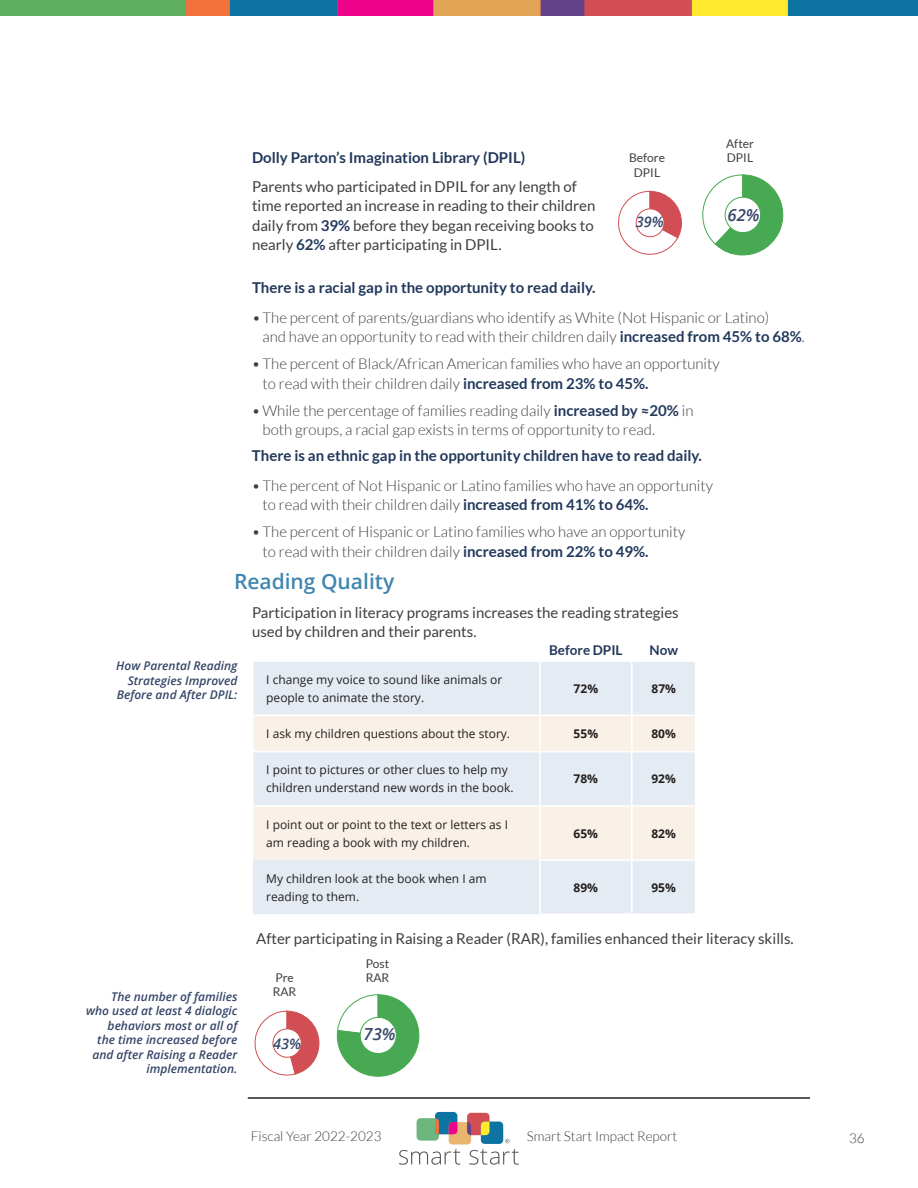
<style>
.page{position:relative;width:918px;height:1188px;background:#fff}
.page>*{position:absolute;margin:0;border:0;box-sizing:border-box;transform-origin:0 0}
.t1{font:600 21px "Open Sans";color:#4086b0}
.t2{font:italic 600 16.65px "Open Sans";color:#364668}
.t3{font:300 15px/19.5px "Lato";color:#3e3e3f}
.t4{font:15px/19.5px "Lato";color:#3e3e3f}
.t5{font:700 15px "Lato";color:#21385b}
.t6{font:italic 600 14.55px "Open Sans";color:#364668}
.t7{font:300 13.5px "Lato";color:#3e3e3f}
.t8{font:700 13.5px "Lato";color:#21385b}
.t9{font:12px/18px "Open Sans";color:#231f20}
.t10{font:italic 600 12px/14.4px "Open Sans";color:#364668;text-align:right}
.t11{font:12px/14.4px "Lato";color:#3e3e3f}
.t12{font:700 12px "Open Sans";color:#231f20}
.s1{font-weight:700;color:#21385b}
</style>
<div class="page">
<hr style="left:248px;top:1097px;width:562px;height:2px;background:#231f20">
<svg style="left:0;top:0;width:918px;height:16px;background:#8c7e6d"></svg>
<div style="left:417px;top:1118px;width:22px;height:23px;background:#6db77f;border-radius:4px"></div>
<div style="left:435px;top:1112px;width:22px;height:22px;background:#0c73a2;border-radius:4px"></div>
<div style="left:449px;top:1122px;width:22px;height:23px;background:#e9b56f;border-radius:4px"></div>
<div style="left:467px;top:1113px;width:23px;height:22px;background:#d14f54;border-radius:4px"></div>
<div style="left:481px;top:1122px;width:22px;height:22px;background:#0c73a2;border-radius:4px"></div>
<svg style="left:481px;top:1122px;width:9px;height:13px"></svg>
<svg style="left:467px;top:1122px;width:4px;height:13px"></svg>
<svg style="left:449px;top:1122px;width:8px;height:12px"></svg>
<svg style="left:435px;top:1118px;width:4px;height:16px"></svg>
<svg style="left:469px;top:1149px;width:50px;height:16px"></svg>
<svg style="left:399px;top:1149px;width:61px;height:16px"></svg>
<svg style="left:505px;top:1139px;width:5px;height:4px"></svg>
<div style="left:253px;top:662px;width:442px;height:252px;background:#e4ebf2"></div>
<div style="left:254px;top:716px;width:441px;height:144px;background:#f9f0e7"></div>
<div style="left:254px;top:752px;width:441px;height:53px;background:#e4ebf2"></div>
<hr style="left:252px;top:751px;width:288px;height:1px;background:#fff">
<hr style="left:540px;top:751px;width:92px;height:1px;background:#fff">
<hr style="left:632px;top:751px;width:64px;height:1px;background:#fff">
<hr style="left:252px;top:662px;width:2px;height:52px;background:#fff">
<hr style="left:252px;top:714px;width:288px;height:2px;background:#fff">
<hr style="left:252px;top:716px;width:2px;height:35px;background:#fff">
<hr style="left:252px;top:752px;width:2px;height:53px;background:#fff">
<hr style="left:252px;top:805px;width:288px;height:2px;background:#fff">
<hr style="left:252px;top:807px;width:2px;height:53px;background:#fff">
<hr style="left:631px;top:662px;width:2px;height:52px;background:#fff">
<hr style="left:631px;top:716px;width:2px;height:35px;background:#fff">
<hr style="left:631px;top:752px;width:2px;height:53px;background:#fff">
<hr style="left:631px;top:807px;width:2px;height:52px;background:#fff">
<hr style="left:631px;top:861px;width:2px;height:53px;background:#fff">
<hr style="left:539px;top:662px;width:2px;height:52px;background:#fff">
<hr style="left:540px;top:714px;width:92px;height:2px;background:#fff">
<hr style="left:539px;top:716px;width:2px;height:35px;background:#fff">
<hr style="left:632px;top:714px;width:64px;height:2px;background:#fff">
<hr style="left:539px;top:752px;width:2px;height:53px;background:#fff">
<hr style="left:540px;top:805px;width:92px;height:2px;background:#fff">
<hr style="left:539px;top:807px;width:2px;height:52px;background:#fff">
<hr style="left:632px;top:805px;width:64px;height:2px;background:#fff">
<hr style="left:539px;top:859px;width:93px;height:2px;background:#fff">
<hr style="left:539px;top:861px;width:2px;height:53px;background:#fff">
<hr style="left:632px;top:859px;width:64px;height:2px;background:#fff">
<svg style="left:702px;top:175px;width:81px;height:80px"></svg>
<div style="left:725px;top:197px;width:36px;height:36px;background:#fff;border-radius:50%"></div>
<div style="left:725px;top:197px;width:36px;height:36px;border:1px solid #47a951;border-radius:50%"></div>
<svg style="left:618px;top:191px;width:64px;height:64px"></svg>
<div style="left:636px;top:209px;width:28px;height:28px;background:#fff;border-radius:50%"></div>
<div style="left:636px;top:209px;width:28px;height:28px;border:1px solid #d14f54;border-radius:50%"></div>
<svg style="left:337px;top:995px;width:82px;height:81px"></svg>
<div style="left:360px;top:1017px;width:36px;height:37px;background:#fff;border-radius:50%"></div>
<div style="left:360px;top:1017px;width:36px;height:37px;border:1px solid #47a951;border-radius:50%"></div>
<svg style="left:254px;top:1011px;width:65px;height:65px"></svg>
<div style="left:273px;top:1029px;width:28px;height:28px;background:#fff;border-radius:50%"></div>
<div style="left:273px;top:1029px;width:28px;height:28px;border:1px solid #d14f54;border-radius:50%"></div>
<p class="t5" style="left:252px;top:149px;width:275px">Dolly Parton’s Imagination Library (DPIL)</p>
<p class="t4" style="left:252px;top:176px;width:345px">Parents who participated in DPIL for any length of time reported an increase in reading to their children daily from <span class="s1">39%</span> before they began receiving books to nearly <span class="s1">62%</span> after participating in DPIL.</p>
<p class="t11" style="left:629px;top:151px;width:37px;text-align:center">Before<br>DPIL</p>
<p class="t6" style="left:636px;top:212px;width:30px">39%</p>
<p class="t11" style="left:726px;top:136px;width:29px">After<br>DPIL</p>
<p class="t2" style="left:728px;top:203px;width:34px">62%</p>
<p class="t5" style="left:252px;top:279px;width:345px">There is a racial gap in the opportunity to read daily.</p>
<p class="t3" style="left:262px;top:308px;width:544px;text-indent:-10px">•The percent of parents/guardians who identify as White (Not Hispanic or Latino)<br>and have an opportunity to read with their children daily <span class="s1">increased from 45% to 68%</span>.</p>
<p class="t3" style="left:262px;top:354px;width:459px;text-indent:-10px">•The percent of Black/African American families who have an opportunity to read with their children daily <span class="s1">increased from 23% to 45%.</span></p>
<p class="t3" style="left:262px;top:401px;width:432px;text-indent:-10px">•While the percentage of families reading daily <span class="s1">increased by ≈20%</span> in both groups, a racial gap exists in terms of opportunity to read.</p>
<p class="t5" style="left:252px;top:447px;width:452px">There is an ethnic gap in the opportunity children have to read daily.</p>
<p class="t3" style="left:262px;top:476px;width:452px;text-indent:-10px">•The percent of Not Hispanic or Latino families who have an opportunity to read with their children daily <span class="s1">increased from 41% to 64%.</span></p>
<p class="t3" style="left:262px;top:522px;width:425px;text-indent:-10px">•The percent of Hispanic or Latino families who have an opportunity to read with their children daily <span class="s1">increased from 22% to 49%.</span></p>
<h1 class="t1" style="left:234px;top:567px;width:162px">Reading Quality</h1>
<p class="t4" style="left:252px;top:602px;width:428px">Participation in literacy programs increases the reading strategies used by children and their parents.</p>
<p class="t10" style="left:116px;top:658px;width:123px">How Parental Reading<br>Strategies Improved<br>Before and After DPIL:</p>
<p class="t10" style="left:86px;top:989px;width:153px">The number of families who used at least 4 dialogic behaviors most or all of<br>the time increased before and after Raising a Reader implementation.</p>
<p class="t8" style="left:549px;top:642px;width:75px">Before DPIL</p>
<p class="t8" style="left:649px;top:642px;width:30px">Now</p>
<p class="t9" style="left:266px;top:670px;width:238px">I change my voice to sound like animals or people to animate the story.</p>
<p class="t12" style="left:574px;top:680px;width:26px">72%</p>
<p class="t12" style="left:651px;top:680px;width:26px">87%</p>
<p class="t9" style="left:266px;top:724px;width:245px">I ask my children questions about the story.</p>
<p class="t12" style="left:574px;top:725px;width:26px">55%</p>
<p class="t12" style="left:651px;top:725px;width:26px">80%</p>
<p class="t9" style="left:266px;top:761px;width:249px">I point to pictures or other clues to help my children understand new words in the book.</p>
<p class="t12" style="left:574px;top:771px;width:26px">78%</p>
<p class="t12" style="left:651px;top:771px;width:26px">92%</p>
<p class="t9" style="left:266px;top:815px;width:243px">I point out or point to the text or letters as I am reading a book with my children.</p>
<p class="t12" style="left:574px;top:825px;width:26px">65%</p>
<p class="t12" style="left:651px;top:825px;width:26px">82%</p>
<p class="t9" style="left:266px;top:869px;width:222px">My children look at the book when I am reading to them.</p>
<p class="t12" style="left:574px;top:879px;width:26px">89%</p>
<p class="t12" style="left:651px;top:879px;width:26px">95%</p>
<p class="t4" style="left:256px;top:929px;width:539px">After participating in Raising a Reader (RAR), families enhanced their literacy skills.</p>
<p class="t11" style="left:273px;top:970px;width:25px">Pre<br>RAR</p>
<p class="t6" style="left:273px;top:1033px;width:30px">43%</p>
<p class="t11" style="left:366px;top:956px;width:25px">Post<br>RAR</p>
<p class="t2" style="left:364px;top:1023px;width:34px">73%</p>
<p class="t7" style="left:251px;top:1129px;width:132px">Fiscal Year 2022-2023</p>
<p class="t7" style="left:527px;top:1129px;width:152px">Smart Start Impact Report</p>
<p class="t7" style="left:849px;top:1131px;width:17px">36</p>
</div>
